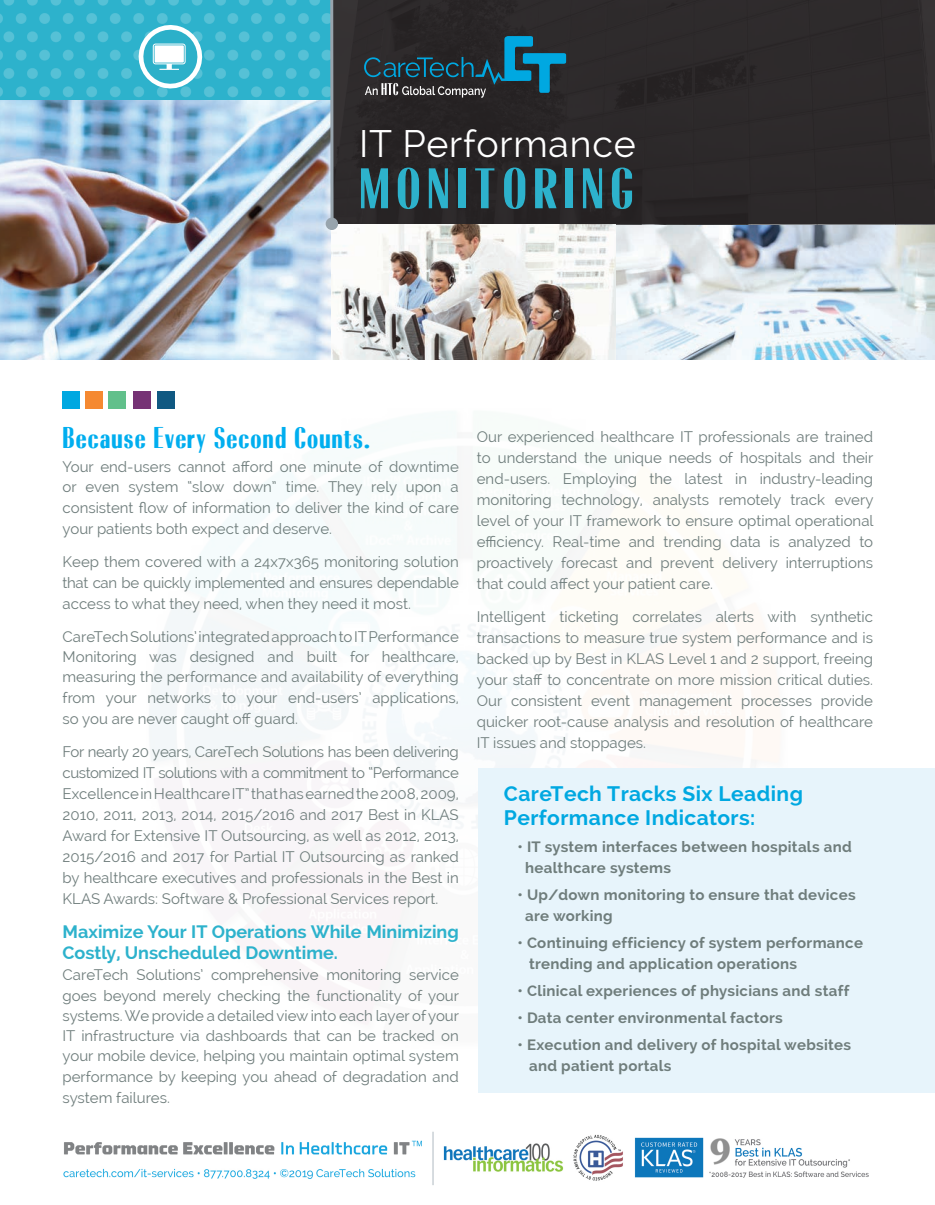
<style>
.page{position:relative;width:935px;height:1205px;background:#fff}
.page>*{position:absolute;margin:0;border:0;box-sizing:border-box;transform-origin:0 0}
.t1{font:53.55px "Radiant ICG Boold Condensed";letter-spacing:.1em;color:#2db2cc;scale:1.18 1}
.t2{font:37.5px "Raleway";letter-spacing:.02em;color:#fff}
.t3{font:28.05px "Radiant ICG Boold Condensed";letter-spacing:.02em;color:#00aeef;scale:1.18 1}
.t4{font:700 21px/24px "Raleway";letter-spacing:.02em;color:#00a8e1}
.t5{font:700 18px/21px "Raleway";color:#2db2cc}
.t6{font:15px/21px "Raleway";color:#6f7d7c;text-align:justify}
.t7{font:700 15px/21px "Raleway";letter-spacing:.02em;color:#6f7d7c}
</style>
<div class="page">
<img style="left:149px;top:408px;width:624px;height:616px">
<img style="left:0;top:0;width:934px;height:359px">
<div style="left:478px;top:768px;width:456px;height:324px;background:#e7f4fb"></div>
<div style="left:332px;top:0;width:602px;height:224px;background:#2c292a"></div>
<svg style="left:364px;top:36px;width:202px;height:62px"></svg>
<svg style="left:136px;top:20px;width:68px;height:71px"></svg>
<div style="left:154px;top:45px;width:30px;height:18px;background:#fff"></div>
<div style="left:63px;top:391px;width:17px;height:17px;background:#00a8e1"></div>
<div style="left:85px;top:391px;width:18px;height:18px;background:#f58931"></div>
<div style="left:109px;top:391px;width:17px;height:18px;background:#61c08b"></div>
<div style="left:133px;top:391px;width:17px;height:18px;background:#763375"></div>
<div style="left:157px;top:391px;width:17px;height:17px;background:#105982"></div>
<hr style="left:330px;top:0;width:3px;height:219px;background:#98a4ad">
<div style="left:325px;top:217px;width:13px;height:13px;background:#98a4ad;border-radius:50%"></div>
<img style="left:63px;top:1131px;width:806px;height:54px">
<h2 class="t2" style="left:359px;top:122px;width:278px">IT Performance</h2>
<h1 class="t1" style="left:359px;top:157px;width:234px">MONITORING</h1>
<h3 class="t3" style="left:63px;top:420px;width:262px">Because Every Second Counts.</h3>
<p class="t6" style="left:63px;top:456px;width:398px;line-height:20.5px">Your end-users cannot afford one minute of downtime or even system “slow down” time. They rely upon a consistent flow of information to deliver the kind of care your patients both expect and deserve.</p>
<p class="t6" style="left:63px;top:551px;width:398px">Keep them covered with a 24x7x365 monitoring solution that can be quickly implemented and ensures dependable access to what they need, when they need it most.</p>
<p class="t6" style="left:63px;top:626px;width:398px;line-height:20.4px">CareTech Solutions’ integrated approach to IT Performance Monitoring was designed and built for healthcare, measuring the performance and availability of everything from your networks to your end-users’ applications, so you are never caught off guard.</p>
<p class="t6" style="left:63px;top:740px;width:398px">For nearly 20 years, CareTech Solutions has been delivering customized IT solutions with a commitment to “Performance Excellence in Healthcare IT” that has earned the 2008, 2009, 2010, 2011, 2013, 2014, 2015/2016 and 2017 Best in KLAS Award for Extensive IT Outsourcing, as well as 2012, 2013, 2015/2016 and 2017 for Partial IT Outsourcing as ranked by healthcare executives and professionals in the Best in KLAS Awards: Software &amp; Professional Services report.</p>
<p class="t5" style="left:63px;top:921px;width:398px">Maximize Your IT Operations While Minimizing<br>Costly, Unscheduled Downtime.</p>
<p class="t6" style="left:63px;top:964px;width:398px;line-height:20.4px">CareTech Solutions’ comprehensive monitoring service goes beyond merely checking the functionality of your systems. We provide a detailed view into each layer of your IT infrastructure via dashboards that can be tracked on your mobile device, helping you maintain optimal system performance by keeping you ahead of degradation and system failures.</p>
<p class="t6" style="left:477px;top:426px;width:398px">Our experienced healthcare IT professionals are trained to understand the unique needs of hospitals and their end-users. Employing the latest in industry-leading monitoring technology, analysts remotely track every level of your IT framework to ensure optimal operational efficiency. Real-time and trending data is analyzed to proactively forecast and prevent delivery interruptions that could affect your patient care.</p>
<p class="t6" style="left:477px;top:606px;width:398px">Intelligent ticketing correlates alerts with synthetic transactions to measure true system performance and is backed up by Best in KLAS Level 1 and 2 support, freeing your staff to concentrate on more mission critical duties.<br>Our consistent event management processes provide quicker root-cause analysis and resolution of healthcare IT issues and stoppages.</p>
<h3 class="t4" style="left:504px;top:781px;width:300px">CareTech Tracks Six Leading<br>Performance Indicators:</h3>
<p class="t7" style="left:525px;top:836px;width:328px;text-indent:-8px">• IT system interfaces between hospitals and healthcare systems</p>
<p class="t7" style="left:525px;top:884px;width:332px;text-indent:-8px">• Up/down monitoring to ensure that devices are working</p>
<p class="t7" style="left:529px;top:932px;width:335px;text-indent:-12px">• Continuing efficiency of system performance trending and application operations</p>
<p class="t7" style="left:517px;top:980px;width:333px">• Clinical experiences of physicians and staff</p>
<p class="t7" style="left:517px;top:1007px;width:267px">• Data center environmental factors</p>
<p class="t7" style="left:529px;top:1034px;width:323px;text-indent:-12px">• Execution and delivery of hospital websites and patient portals</p>
</div>
